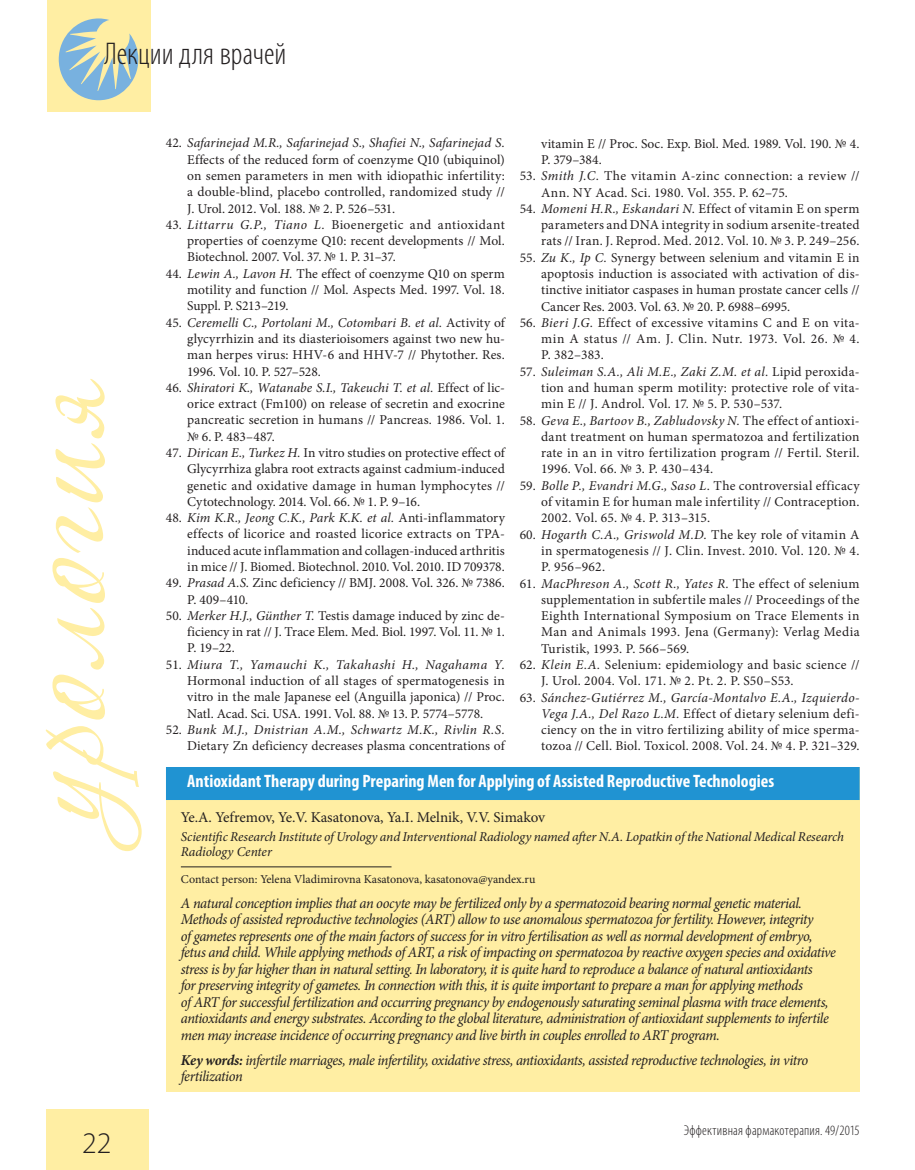
<style>
.page{position:relative;width:915px;height:1170px;background:#fff}
.page>*{position:absolute;margin:0;border:0;box-sizing:border-box;transform-origin:0 0}
.t1{font:300 condensed 31.5px "Myriad Pro";color:#231f20}
.t2{font:300 30px "Myriad Pro";color:#231f20}
.t3{font:700 condensed 18px "Myriad Pro";color:#fff}
.t4{font:italic 15px/16.5px "Minion Pro";letter-spacing:-.03em;color:#231f20;scale:.96 1}
.t5{font:15px "Minion Pro";letter-spacing:-.005em;color:#231f20}
.t6{font:300 condensed 14.25px "Myriad Pro";letter-spacing:.015em;color:#231f20}
.t7{font:13.5px/16.4px "Minion Pro";letter-spacing:.01em;color:#231f20;text-align:justify}
.t8{font:italic 13.5px/15px "Minion Pro";letter-spacing:-.01em;color:#231f20}
.t9{font:12px "Minion Pro";letter-spacing:-.005em;color:#231f20}
.s1{font-style:italic}
.s2{font-weight:700}
</style>
<div class="page">
<div style="left:47px;top:1108px;width:102px;height:61px;background:#ffeea3"></div>
<div style="left:47px;top:0;width:103px;height:112px;background:#ffeea3"></div>
<svg style="left:59px;top:18px;width:79px;height:82px"></svg>
<div style="left:166px;top:767px;width:693px;height:324px;background:#ffeea3"></div>
<div style="left:166px;top:767px;width:693px;height:33px;background:#2093d2"></div>
<hr style="left:181px;top:866px;width:210px;height:1px;background:#231f20">
<svg style="left:46px;top:726px;width:96px;height:125px"></svg>
<svg style="left:52px;top:379px;width:53px;height:340px"></svg>
<h1 class="t1" style="left:104px;top:35px;width:183px">Лекции для врачей</h1>
<p class="t7" style="left:187px;top:135px;width:319px;text-indent:-21px">42. <span class="s1">Safarinejad M.R., Safarinejad S., Shafiei N., Safarinejad S.<br></span>Effects of the reduced form of coenzyme Q10 (ubiquinol) on semen parameters in men with idiopathic infertility: a double-blind, placebo controlled, randomized study // J. Urol. 2012. Vol. 188. № 2. P. 526–531.</p>
<p class="t7" style="left:187px;top:216px;width:319px;text-indent:-21px">43. <span class="s1">Littarru G.P., Tiano L.</span> Bioenergetic and antioxidant properties of coenzyme Q10: recent developments // Mol.<br>Biotechnol. 2007. Vol. 37. № 1. P. 31–37.</p>
<p class="t7" style="left:187px;top:265px;width:319px;text-indent:-21px">44. <span class="s1">Lewin A., Lavon H.</span> The effect of coenzyme Q10 on sperm motility and function // Mol. Aspects Med. 1997. Vol. 18.<br>Suppl. P. S213–219.</p>
<p class="t7" style="left:187px;top:314px;width:319px;text-indent:-21px">45. <span class="s1">Ceremelli C., Portolani M., Cotombari B. et al.</span> Activity of glycyrrhizin and its diasterioisomers against two new hu&shy;man herpes virus: HHV-6 and HHV-7 // Phytother. Res.<br>1996. Vol. 10. P. 527–528.</p>
<p class="t7" style="left:187px;top:379px;width:319px;text-indent:-21px">46. <span class="s1">Shiratori K., Watanabe S.I., Takeuchi T. et al.</span> Effect of lic&shy;orice extract (Fm100) on release of secretin and exocrine pancreatic secretion in humans // Pancreas. 1986. Vol. 1. № 6. P. 483–487.</p>
<p class="t7" style="left:187px;top:444px;width:319px;text-indent:-21px">47. <span class="s1">Dirican E., Turkez H.</span> In vitro studies on protective effect of Glycyrrhiza glabra root extracts against cadmium-induced genetic and oxidative damage in human lymphocytes // Cytotechnology. 2014. Vol. 66. № 1. P. 9–16.</p>
<p class="t7" style="left:187px;top:509px;width:319px;text-indent:-21px">48. <span class="s1">Kim K.R., Jeong C.K., Park K.K. et al.</span> Anti-inflammatory effects of licorice and roasted licorice extracts on TPA&shy;induced acute inflammation and collagen-induced arthritis in mice // J. Biomed. Biotechnol. 2010. Vol. 2010. ID 709378.</p>
<p class="t7" style="left:187px;top:575px;width:319px;text-indent:-21px">49. <span class="s1">Prasad A.S.</span> Zinc deficiency // BMJ. 2008. Vol. 326. № 7386.<br>P. 409–410.</p>
<p class="t7" style="left:187px;top:607px;width:319px;text-indent:-21px">50. <span class="s1">Merker H.J., Günther T.</span> Testis damage induced by zinc de&shy;ficiency in rat // J. Trace Elem. Med. Biol. 1997. Vol. 11. № 1.<br>P. 19–22.</p>
<p class="t7" style="left:187px;top:656px;width:319px;text-indent:-21px">51. <span class="s1">Miura T., Yamauchi K., Takahashi H., Nagahama Y.<br></span>Hormonal induction of all stages of spermatogenesis in vitro in the male Japanese eel (Anguilla japonica) // Proc.<br>Natl. Acad. Sci. USA. 1991. Vol. 88. № 13. P. 5774–5778.</p>
<p class="t7" style="left:166px;top:721px;width:340px;text-align:right">52. <span class="s1">Bunk M.J., Dnistrian A.M., Schwartz M.K., Rivlin R.S.<br></span>Dietary Zn deficiency decreases plasma concentrations of</p>
<p class="t7" style="left:541px;top:135px;width:320px">vitamin E // Proc. Soc. Exp. Biol. Med. 1989. Vol. 190. № 4.<br>P. 379–384.</p>
<p class="t7" style="left:541px;top:168px;width:320px;text-indent:-21px">53. <span class="s1">Smith J.C.</span> The vitamin A-zinc connection: a review //<br>Ann. NY Acad. Sci. 1980. Vol. 355. P. 62–75.</p>
<p class="t7" style="left:541px;top:200px;width:320px;text-indent:-21px">54. <span class="s1">Momeni H.R., Eskandari N.</span> Effect of vitamin E on sperm parameters and DNA integrity in sodium arsenite-treated rats // Iran. J. Reprod. Med. 2012. Vol. 10. № 3. P. 249–256.</p>
<p class="t7" style="left:541px;top:249px;width:320px;text-indent:-21px">55. <span class="s1">Zu K., Ip C.</span> Synergy between selenium and vitamin E in apoptosis induction is associated with activation of dis&shy;tinctive initiator caspases in human prostate cancer cells // Cancer Res. 2003. Vol. 63. № 20. P. 6988–6995.</p>
<p class="t7" style="left:541px;top:314px;width:320px;text-indent:-21px">56. <span class="s1">Bieri J.G.</span> Effect of excessive vitamins C and E on vita&shy;min A status // Am. J. Clin. Nutr. 1973. Vol. 26. № 4.<br>P. 382–383.</p>
<p class="t7" style="left:541px;top:363px;width:320px;text-indent:-21px">57. <span class="s1">Suleiman S.A., Ali M.E., Zaki Z.M. et al.</span> Lipid peroxida&shy;tion and human sperm motility: protective role of vita&shy;min E // J. Androl. Vol. 17. № 5. P. 530–537.</p>
<p class="t7" style="left:541px;top:412px;width:320px;text-indent:-21px">58. <span class="s1">Geva E., Bartoov B., Zabludovsky N.</span> The effect of antioxi&shy;dant treatment on human spermatozoa and fertilization rate in an in vitro fertilization program // Fertil. Steril.<br>1996. Vol. 66. № 3. P. 430–434.</p>
<p class="t7" style="left:541px;top:477px;width:320px;text-indent:-21px">59. <span class="s1">Bolle P., Evandri M.G., Saso L.</span> The controversial efficacy of vitamin E for human male infertility // Contraception.<br>2002. Vol. 65. № 4. P. 313–315.</p>
<p class="t7" style="left:541px;top:526px;width:320px;text-indent:-21px">60. <span class="s1">Hogarth C.A., Griswold M.D.</span> The key role of vitamin A in spermatogenesis // J. Clin. Invest. 2010. Vol. 120. № 4.<br>P. 956–962.</p>
<p class="t7" style="left:541px;top:575px;width:320px;text-indent:-21px">61. <span class="s1">MacPhreson A., Scott R., Yates R.</span> The effect of selenium supplementation in subfertile males // Proceedings of the Eighth International Symposium on Trace Elements in Man and Animals 1993. Jena (Germany): Verlag Media Turistik, 1993. P. 566–569.</p>
<p class="t7" style="left:541px;top:656px;width:320px;text-indent:-21px">62. <span class="s1">Klein E.A.</span> Selenium: epidemiology and basic science //<br>J. Urol. 2004. Vol. 171. № 2. Pt. 2. P. S50–S53.</p>
<p class="t7" style="left:541px;top:689px;width:320px;text-indent:-21px">63. <span class="s1">Sánchez-Gutiérrez M., García-Montalvo E.A., Izquierdo-Vega J.A., Del Razo L.M.</span> Effect of dietary selenium defi&shy;ciency on the in vitro fertilizing ability of mice sperma&shy;tozoa // Cell. Biol. Toxicol. 2008. Vol. 24. № 4. P. 321–329.</p>
<h2 class="t2" style="left:82px;top:1125px;width:31px">22</h2>
<h3 class="t3" style="left:187px;top:770px;width:588px">Antioxidant Therapy during Preparing Men for Applying of Assisted Reproductive Technologies</h3>
<p class="t5" style="left:181px;top:807px;width:366px">Ye.A. Yefremov, Ye.V. Kasatonova, Ya.I. Melnik, V.V. Simakov</p>
<p class="t8" style="left:181px;top:829px;width:664px">Scientific Research Institute of Urology and Interventional Radiology named after N.A. Lopatkin of the National Medical Research<br>Radiology Center</p>
<p class="t9" style="left:181px;top:870px;width:356px">Contact person: Yelena Vladimirovna Kasatonova, kasatonova@yandex.ru</p>
<p class="t4" style="left:181px;top:894px;width:683px">A natural conception implies that an oocyte may be fertilized only by a spermatozoid bearing normal genetic material.<br>Methods of assisted reproductive technologies (ART) allow to use anomalous spermatozoa for fertility. However, integrity<br>of gametes represents one of the main factors of success for in vitro fertilisation as well as normal development of embryo, fetus and child. While applying methods of ART, a risk of impacting on spermatozoa by reactive oxygen species and oxidative stress is by far higher than in natural setting. In laboratory, it is quite hard to reproduce a balance of natural antioxidants<br>for preserving integrity of gametes. In connection with this, it is quite important to prepare a man for applying methods<br>of ART for successful fertilization and occurring pregnancy by endogenously saturating seminal plasma with trace elements, antioxidants and energy substrates. According to the global literature, administration of antioxidant supplements to infertile men may increase incidence of occurring pregnancy and live birth in couples enrolled to ART program.</p>
<p class="t4" style="left:181px;top:1051px;width:654px"><span class="s2">Key words:</span> infertile marriages, male infertility, oxidative stress, antioxidants, assisted reproductive technologies, in vitro fertilization</p>
<p class="t6" style="left:683px;top:1121px;width:177px">Эффективная фармакотерапия. 49/2015</p>
</div>
